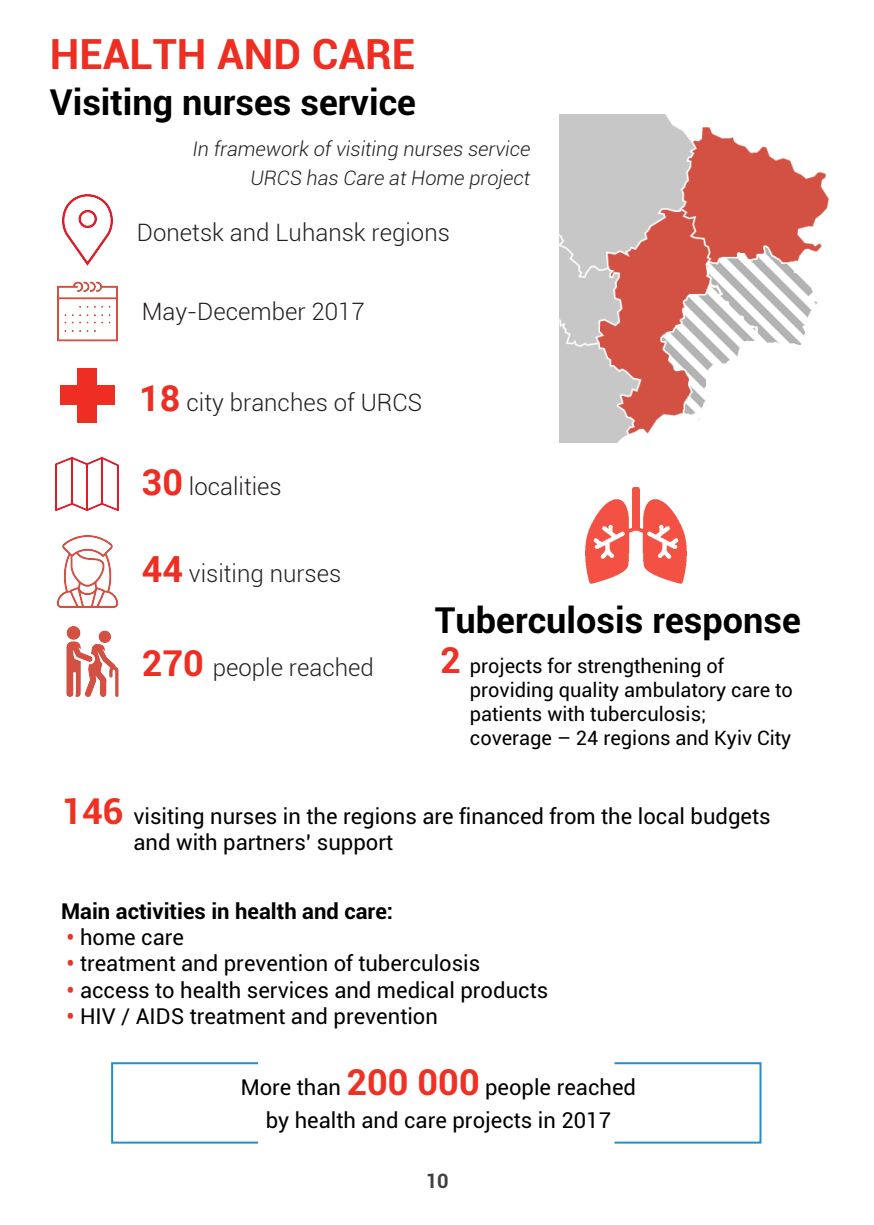
<style>
.page{position:relative;width:874px;height:1225px;background:#fff}
.page>*{position:absolute;margin:0;border:0;box-sizing:border-box;transform-origin:0 0}
.t1{font:700 42px "Roboto";color:#ee2e22}
.t2{font:700 36px "Roboto";color:#000}
.t3{font:300 24px "Roboto";color:#231f20}
.t4{font:22px/26.4px "Roboto";color:#000}
.t5{font:700 22px "Roboto";color:#000}
.t6{font:20px/24px "Roboto";color:#000}
.t7{font:italic 300 20px/28.8px "Roboto";color:#231f20;text-align:right}
.t8{font:700 20px "Roboto";color:#404040}
.s1{font-weight:700;font-size:36px;color:#ee2e22}
.s2{font-weight:700;font-size:36px;color:#ee3123}
.s3{font-weight:700;color:#ee3123}
</style>
<div class="page">
<img style="left:559px;top:115px;width:270px;height:328px">
<img style="left:62px;top:194px;width:51px;height:72px">
<img style="left:56px;top:457px;width:63px;height:54px">
<img style="left:66px;top:627px;width:53px;height:70px">
<img style="left:56px;top:535px;width:63px;height:72px">
<img style="left:57px;top:281px;width:60px;height:60px">
<div style="left:78px;top:385px;width:19px;height:20px;background:#ee2e22"></div>
<div style="left:60px;top:385px;width:20px;height:20px;background:#ee2e22"></div>
<div style="left:95px;top:385px;width:19px;height:20px;background:#ee2e22"></div>
<div style="left:78px;top:368px;width:19px;height:19px;background:#ee2e22"></div>
<div style="left:78px;top:403px;width:19px;height:19px;background:#ee2e22"></div>
<img style="left:585px;top:487px;width:100px;height:97px">
<div style="left:111px;top:1062px;width:148px;height:81px;border:2px solid #248ecd"></div>
<div style="left:613px;top:1062px;width:148px;height:81px;border:2px solid #248ecd"></div>
<h1 class="t1" style="left:50px;top:25px;width:367px">HEALTH AND CARE</h1>
<h2 class="t2" style="left:50px;top:77px;width:367px">Visiting nurses service</h2>
<p class="t7" style="left:192px;top:134px;width:339px">In framework of visiting nurses service<br>URCS has Care at Home project</p>
<p class="t3" style="left:137px;top:215px;width:314px">Donetsk and Luhansk regions</p>
<p class="t3" style="left:142px;top:295px;width:224px">May-December 2017</p>
<p class="t3" style="left:139px;top:385px;width:284px"><span class="s1">18</span> city branches of URCS</p>
<p class="t3" style="left:142px;top:469px;width:141px"><span class="s1">30</span> localities</p>
<p class="t3" style="left:142px;top:556px;width:201px"><span class="s1">44</span> visiting nurses</p>
<p class="t3" style="left:142px;top:651px;width:233px"><span class="s1">270</span> people reached</p>
<h2 class="t2" style="left:434px;top:595px;width:367px">Tuberculosis response</h2>
<p class="t6" style="left:469px;top:653px;width:324px;text-indent:-30px"><span class="s2">2</span> projects for strengthening of providing quality ambulatory care to patients with tuberculosis; coverage – 24 regions and Kyiv City</p>
<p class="t4" style="left:133px;top:802px;width:638px;text-indent:-72px"><span class="s2">146</span> visiting nurses in the regions are financed from the local budgets and with partners’ support</p>
<p class="t5" style="left:61px;top:895px;width:333px">Main activities in health and care:</p>
<p class="t4" style="left:67px;top:923px;width:119px"><span class="s3">•</span> home care</p>
<p class="t4" style="left:67px;top:949px;width:415px"><span class="s3">•</span> treatment and prevention of tuberculosis</p>
<p class="t4" style="left:67px;top:976px;width:483px"><span class="s3">•</span> access to health services and medical products</p>
<p class="t4" style="left:67px;top:1002px;width:372px"><span class="s3">•</span> HIV / AIDS treatment and prevention</p>
<p class="t4" style="left:241px;top:1070px;width:396px;line-height:32.6px;text-align:center">More than <span class="s2">200 000</span> people reached by health and care projects in 2017</p>
<p class="t8" style="left:425px;top:1167px;width:24px">10</p>
</div>
